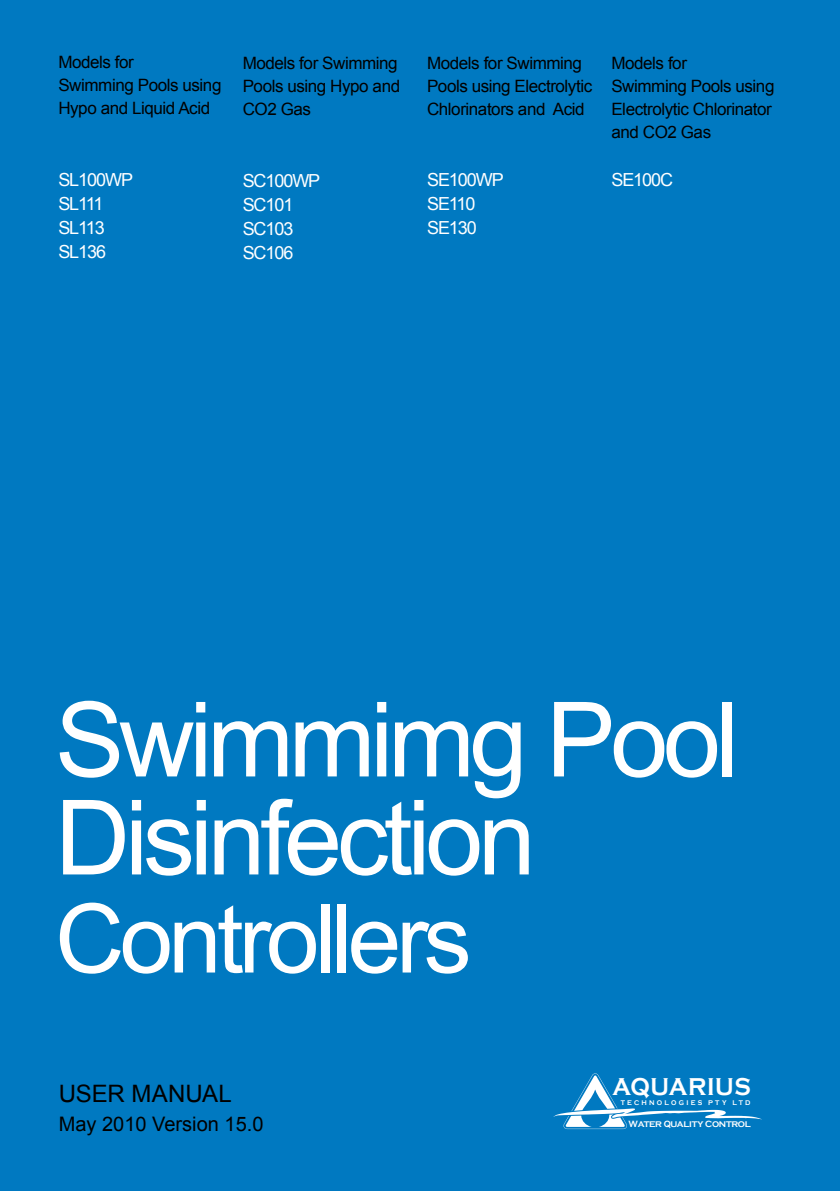
<style>
.page{position:relative;width:840px;height:1191px;background:#fff}
.page>*{position:absolute;margin:0;border:0;box-sizing:border-box;transform-origin:0 0}
.t1{font:104px/98px "Arial";letter-spacing:-.05em;color:#fff}
.t2{font:96px "Arial";letter-spacing:-.05em;color:#fff}
.t3{font:700 25px "Copperplate Gothic";letter-spacing:.03em;color:#fff;scale:.91 1}
.t4{font:24px "Arial";color:#000}
.t5{font:20px "Arial";color:#000}
.t6{font:18px/24px "Arial";letter-spacing:-.06em;color:#fff}
.t7{font:17px/23px "Arial";letter-spacing:-.025em;color:#000}
.t8{font:700 8.4px "Copperplate Gothic";letter-spacing:-.03em;color:#fff}
.t9{font:700 7px "Copperplate Gothic";letter-spacing:.35em;color:#fff;scale:.91 1}
.s1{font-size:9.2px}
</style>
<div class="page">
<div style="left:0;top:0;width:839px;height:1191px;background:#0079c1"></div>
<svg style="left:553px;top:1073px;width:209px;height:56px"></svg>
<p class="t7" style="left:58px;top:51px;width:164px">Models for<br>Swimming Pools using<br>Hypo and Liquid Acid</p>
<p class="t6" style="left:58px;top:168px;width:76px">SL100WP<br>SL111<br>SL113<br>SL136</p>
<p class="t7" style="left:242px;top:52px;width:159px">Models for Swimming<br>Pools using Hypo and<br>CO2 Gas</p>
<p class="t6" style="left:242px;top:169px;width:79px">SC100WP<br>SC101<br>SC103<br>SC106</p>
<p class="t7" style="left:427px;top:52px;width:167px">Models for Swimming<br>Pools using Electrolytic<br>Chlorinators and Acid</p>
<p class="t6" style="left:427px;top:168px;width:78px">SE100WP<br>SE110<br>SE130</p>
<p class="t7" style="left:611px;top:52px;width:164px">Models for<br>Swimming Pools using<br>Electrolytic Chlorinator and CO2 Gas</p>
<p class="t6" style="left:611px;top:168px;width:63px">SE100C</p>
<h1 class="t1" style="left:55px;top:692px;width:684px">Swimmimg Pool<br>Disinfection</h1>
<h2 class="t2" style="left:55px;top:876px;width:418px">Controllers</h2>
<h3 class="t3" style="left:612px;top:1073px;width:154px">AQUARIUS</h3>
<h3 class="t4" style="left:59px;top:1078px;width:174px">USER MANUAL</h3>
<p class="t5" style="left:59px;top:1111px;width:206px">May 2010 Version 15.0</p>
<p class="t8" style="left:628px;top:1119px;width:124px"><span class="s1">W</span>ATER <span class="s1">Q</span>UALITY <span class="s1">C</span>ONTROL</p>
<p class="t9" style="left:620px;top:1099px;width:144px">TECHNOLOGIES PTY LTD</p>
</div>
